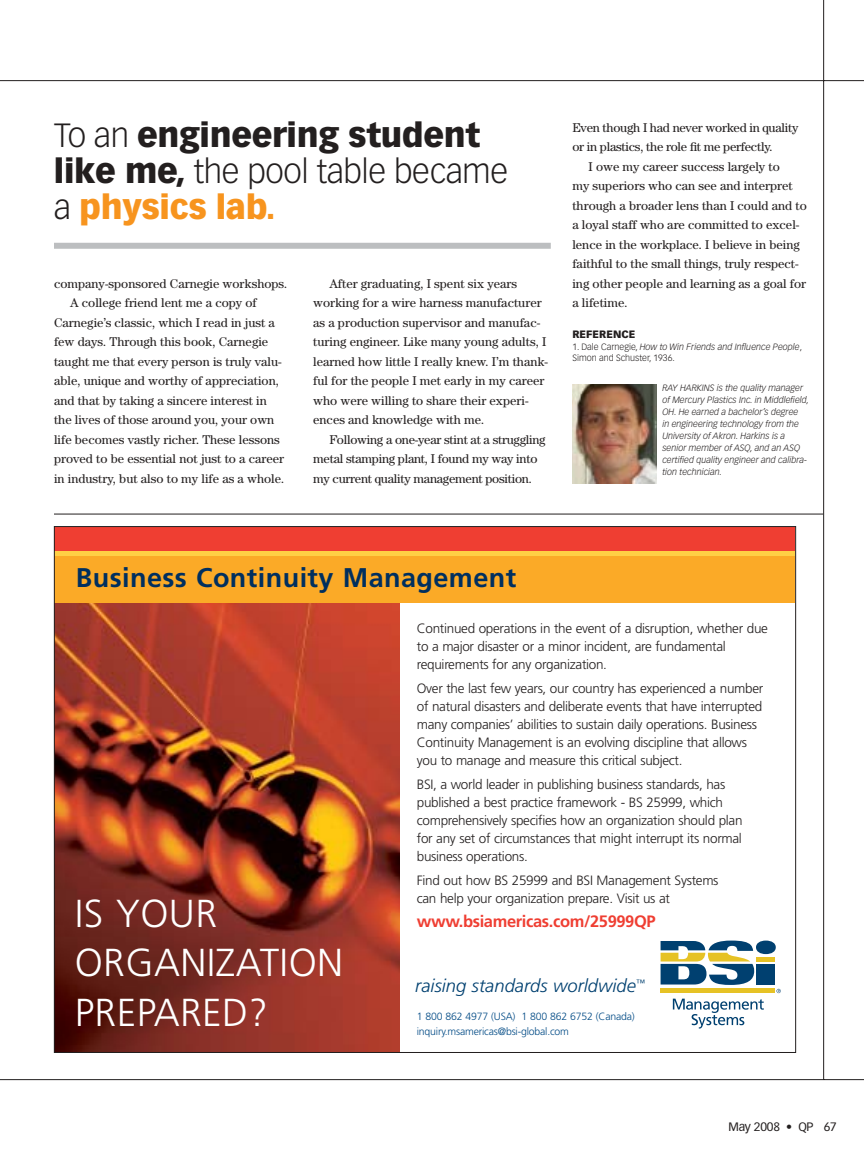
<style>
.page{position:relative;width:864px;height:1161px;background:#fff}
.page>*{position:absolute;margin:0;border:0;box-sizing:border-box;transform-origin:0 0}
.t1{font:300 39px/49.5px "Frutiger";letter-spacing:.01em;color:#fff}
.t2{font:900 33px/36px "Vectora LT Std";letter-spacing:-.01em;color:#231f1f}
.t3{font:700 27px "Frutiger";letter-spacing:.015em;color:#002f5f}
.t4{font:italic 300 18.45px "Frutiger";color:#004070}
.t5{font:700 16.5px "Frutiger";letter-spacing:-.02em;color:#ef3e32}
.t6{font:300 13.5px/18px "Frutiger";letter-spacing:-.02em;color:#231f1f}
.t7{font:12.75px/19.5px "Century Std";color:#231f1f}
.t8{font:12.75px/19.5px "Century Std";letter-spacing:-.02em;color:#231f1f}
.t9{font:12px "Vectora LT Std";letter-spacing:-.015em;color:#231f1f}
.t10{font:300 10.5px/15px "Frutiger";letter-spacing:-.015em;color:#004a85}
.t11{font:900 10.5px "Vectora LT Std";color:#231f1f}
.t12{font:italic 300 9px/12px "Vectora LT Std";color:#231f1f}
.t13{font:300 9px/12px "Vectora LT Std";color:#231f1f}
.s1{font-weight:300}
.s2{color:#f7941e}
.s3{font-style:italic}
</style>
<div class="page">
<hr style="left:0;top:80px;width:864px;height:1px;background:#231f1f">
<hr style="left:823px;top:0;width:1px;height:1080px;background:#231f1f">
<hr style="left:0;top:1079px;width:864px;height:1px;background:#231f1f">
<img style="left:572px;top:384px;width:84px;height:99px">
<div style="left:54px;top:243px;width:497px;height:6px;background:#bcbec0"></div>
<img style="left:56px;top:603px;width:344px;height:448px">
<svg style="left:56px;top:550px;width:738px;height:6px;fill:#ffd045"></svg>
<div style="left:54px;top:556px;width:741px;height:47px;background:#fbaa27"></div>
<div style="left:54px;top:527px;width:741px;height:23px;background:#ef3e32"></div>
<div style="left:756px;top:941px;width:20px;height:13px;background:#004070;border-radius:50%"></div>
<div style="left:757px;top:957px;width:18px;height:5px;background:#e6c225"></div>
<div style="left:757px;top:964px;width:18px;height:21px;background:#004070"></div>
<hr style="left:661px;top:989px;width:114px;height:4px;background:#e6c225">
<svg style="left:661px;top:941px;width:93px;height:44px"></svg>
<svg style="left:673px;top:999px;width:91px;height:30px"></svg>
<svg style="left:777px;top:989px;width:4px;height:4px"></svg>
<hr style="left:54px;top:514px;width:769px;height:1px;background:#231f1f">
<h2 class="t2" style="left:54px;top:119px;width:456px"><span class="s1">To an</span> engineering student like me, <span class="s1">the pool table became a</span> <span class="s2">physics lab.</span></h2>
<p class="t7" style="left:54px;top:275px;width:235px">company-sponsored Carnegie workshops.</p>
<p class="t7" style="left:70px;top:295px;width:188px">A college friend lent me a copy of</p>
<p class="t7" style="left:54px;top:314px;width:223px">Carnegie’s classic, which I read in just a</p>
<p class="t7" style="left:54px;top:334px;width:216px">few days. Through this book, Carnegie</p>
<p class="t7" style="left:54px;top:353px;width:229px">taught me that every person is truly valu-</p>
<p class="t7" style="left:54px;top:373px;width:226px">able, unique and worthy of appreciation,</p>
<p class="t7" style="left:54px;top:392px;width:214px">and that by taking a sincere interest in</p>
<p class="t7" style="left:54px;top:412px;width:222px">the lives of those around you, your own</p>
<p class="t7" style="left:54px;top:431px;width:227px">life becomes vastly richer. These lessons</p>
<p class="t7" style="left:54px;top:451px;width:232px">proved to be essential not just to a career</p>
<p class="t7" style="left:54px;top:470px;width:232px">in industry, but also to my life as a whole.</p>
<p class="t7" style="left:313px;top:275px;width:236px;text-indent:16px">After graduating, I spent six years working for a wire harness manufacturer as a production supervisor and manufac&shy;turing engineer. Like many young adults, I learned how little I really knew. I’m thank&shy;ful for the people I met early in my career who were willing to share their experi&shy;ences and knowledge with me.</p>
<p class="t8" style="left:313px;top:431px;width:234px;text-indent:16px">Following a one-year stint at a struggling metal stamping plant, I found my way into my current quality management position.</p>
<p class="t8" style="left:572px;top:119px;width:228px">Even though I had never worked in quality or in plastics, the role fit me perfectly.</p>
<p class="t7" style="left:572px;top:158px;width:236px;text-indent:16px">I owe my career success largely to<br>my superiors who can see and interpret through a broader lens than I could and to a loyal staff who are committed to excel&shy;lence in the workplace. I believe in being faithful to the small things, truly respect&shy;ing other people and learning as a goal for a lifetime.</p>
<p class="t11" style="left:572px;top:329px;width:65px">REFERENCE</p>
<p class="t13" style="left:572px;top:341px;width:231px">1. Dale Carnegie, <span class="s3">How to Win Friends and Influence People</span>,<br>Simon and Schuster, 1936.</p>
<p class="t12" style="left:662px;top:382px;width:148px">RAY HARKINS is the quality manager of Mercury Plastics Inc. in Middlefield, OH. He earned a bachelor’s degree<br>in engineering technology from the University of Akron. Harkins is a senior member of ASQ, and an ASQ certified quality engineer and calibra&shy;tion technician.</p>
<h3 class="t3" style="left:76px;top:562px;width:442px">Business Continuity Management</h3>
<h1 class="t1" style="left:75px;top:893px;width:270px">IS YOUR<br>ORGANIZATION<br>PREPARED?</h1>
<p class="t6" style="left:417px;top:620px;width:353px">Continued operations in the event of a disruption, whether due to a major disaster or a minor incident, are fundamental requirements for any organization.</p>
<p class="t6" style="left:417px;top:680px;width:348px">Over the last few years, our country has experienced a number of natural disasters and deliberate events that have interrupted many companies’ abilities to sustain daily operations. Business Continuity Management is an evolving discipline that allows you to manage and measure this critical subject.</p>
<p class="t6" style="left:417px;top:776px;width:327px">BSI, a world leader in publishing business standards, has published a best practice framework - BS 25999, which comprehensively specifies how an organization should plan for any set of circumstances that might interrupt its normal business operations.</p>
<p class="t6" style="left:417px;top:872px;width:303px">Find out how BS 25999 and BSI Management Systems can help your organization prepare. Visit us at</p>
<p class="t5" style="left:417px;top:911px;width:240px">www.bsiamericas.com/25999QP</p>
<h3 class="t4" style="left:415px;top:979px;width:231px">raising standards worldwide<sup>™</sup></h3>
<p class="t10" style="left:417px;top:1010px;width:220px">1 800 862 4977 (USA) 1 800 862 6752 (Canada) inquiry.msamericas@bsi-global.com</p>
<p class="t9" style="left:728px;top:1121px;width:110px">May 2008 • QP 67</p>
</div>
